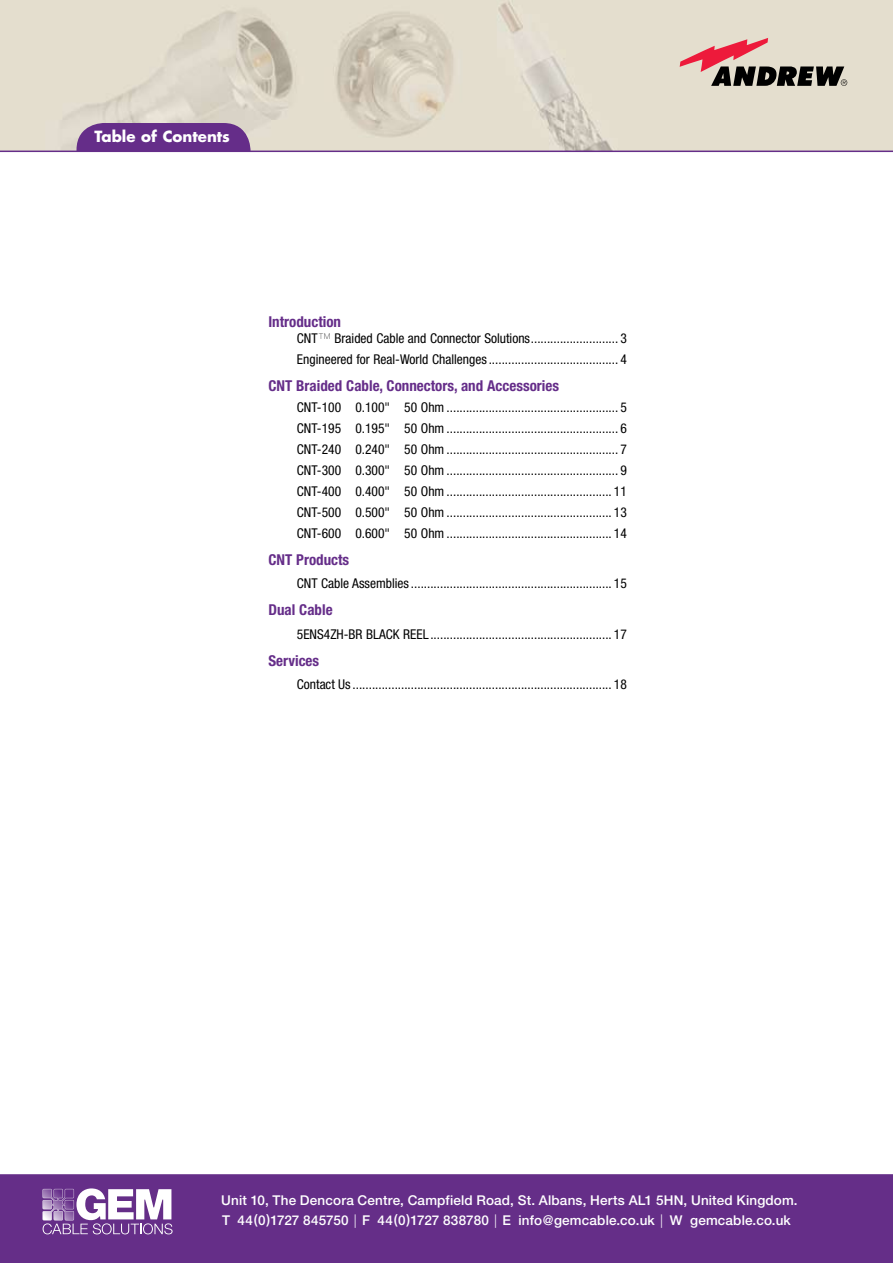
<style>
.page{position:relative;width:893px;height:1263px;background:#fff}
.page>*{position:absolute;margin:0;border:0;box-sizing:border-box;transform-origin:0 0}
.t1{font:700 condensed 15px "Helvetica Neue";color:#652d89}
.t2{font:700 15px "Futura Std";color:#fff}
.t3{font:condensed 13.5px/21px "Helvetica Neue";color:#000}
.t4{font:500 13.5px/19.4px "Helvetica Neue";letter-spacing:.01em;color:#fff}
.t5{font:300 13.5px "Helvetica Neue";color:#fff}
.s1{font-weight:200;font-stretch:normal}
</style>
<div class="page">
<div style="left:0;top:1174px;width:893px;height:89px;background:#652e88"></div>
<svg style="left:43px;top:1188px;width:130px;height:46px"></svg>
<img style="left:0;top:0;width:893px;height:151px">
<div style="left:76px;top:123px;width:174px;height:66px;background:#652d89;border-radius:27px"></div>
<div style="left:0;top:151px;width:893px;height:45px;background:#fff"></div>
<hr style="left:0;top:151px;width:893px;height:1px;background:#652d89">
<svg style="left:648px;top:38px;width:199px;height:55px;background:#bea79e"></svg>
<p class="t2" style="left:95px;top:126px;width:137px">Table of Contents</p>
<p class="t1" style="left:268px;top:312px;width:74px">Introduction</p>
<p class="t3" style="left:297px;top:328px;width:331px">CNT<span class="s1">™</span> Braided Cable and Connector Solutions........................... 3<br>Engineered for Real-World Challenges ........................................ 4</p>
<p class="t1" style="left:268px;top:377px;width:292px">CNT Braided Cable, Connectors, and Accessories</p>
<p class="t3" style="left:297px;top:397px;width:331px;text-align:justify">CNT-100 0.100" 50 Ohm ..................................................... 5<br>CNT-195 0.195" 50 Ohm ..................................................... 6<br>CNT-240 0.240" 50 Ohm ..................................................... 7<br>CNT-300 0.300" 50 Ohm ..................................................... 9<br>CNT-400 0.400" 50 Ohm ................................................... 11<br>CNT-500 0.500" 50 Ohm ................................................... 13<br>CNT-600 0.600" 50 Ohm ................................................... 14</p>
<p class="t1" style="left:268px;top:551px;width:82px">CNT Products</p>
<p class="t3" style="left:297px;top:573px;width:331px">CNT Cable Assemblies .............................................................. 15</p>
<p class="t1" style="left:268px;top:601px;width:66px">Dual Cable</p>
<p class="t3" style="left:297px;top:623px;width:331px">5ENS4ZH-BR BLACK REEL ........................................................ 17</p>
<p class="t1" style="left:268px;top:651px;width:52px">Services</p>
<p class="t3" style="left:297px;top:674px;width:332px">Contact Us ................................................................................ 18</p>
<p class="t4" style="left:221px;top:1190px;width:578px">Unit 10, The Dencora Centre, Campfield Road, St. Albans, Herts AL1 5HN, United Kingdom.<br>T 44 (0)1727 845750 F</p>
<p class="t5" style="left:354px;top:1211px;width:4px">|</p>
<p class="t4" style="left:378px;top:1210px;width:135px">44 (0)1727 838780 E</p>
<p class="t5" style="left:494px;top:1211px;width:4px">|</p>
<p class="t4" style="left:518px;top:1210px;width:166px">info@gemcable.co.uk W</p>
<p class="t5" style="left:660px;top:1211px;width:4px">|</p>
<p class="t4" style="left:690px;top:1210px;width:102px">gemcable.co.uk</p>
</div>
